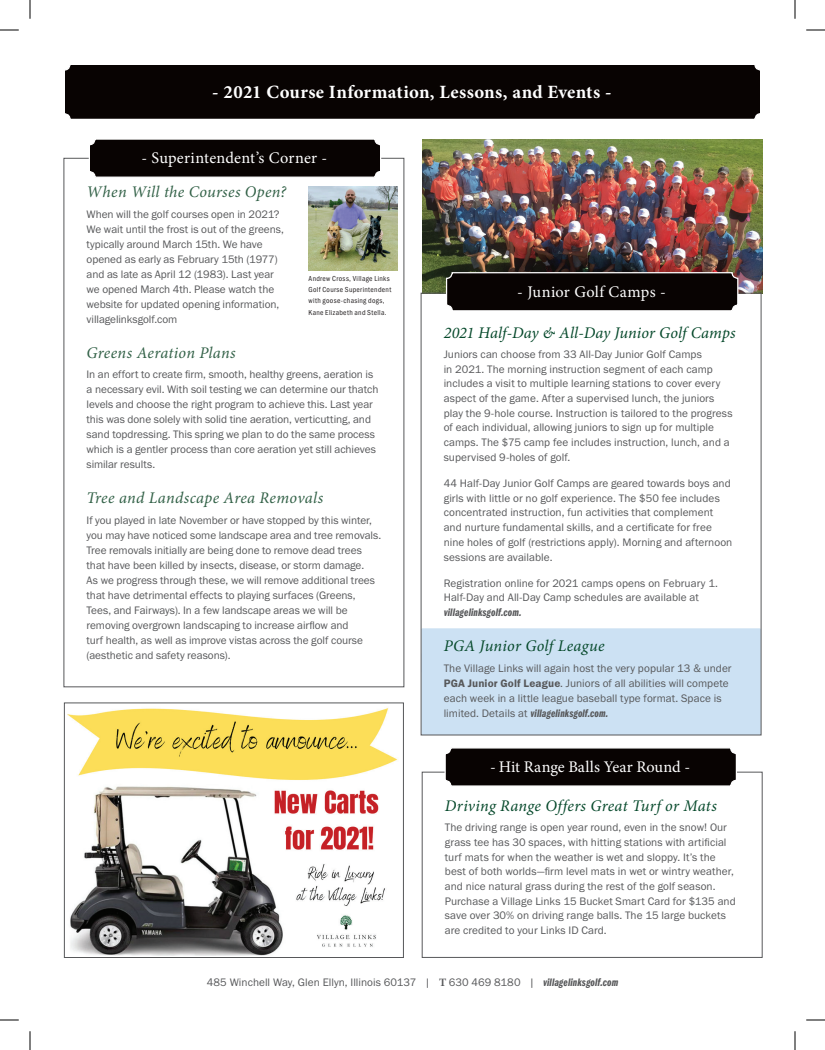
<style>
.page{position:relative;width:825px;height:1050px;background:#fff}
.page>*{position:absolute;margin:0;border:0;box-sizing:border-box;transform-origin:0 0}
.t1{font:700 18.75px "Minion Pro";letter-spacing:.015em;color:#fff}
.t2{font:italic 16.25px "Minion Pro";letter-spacing:.01em;color:#06492b}
.t3{font:italic 16.25px "Minion Pro";letter-spacing:.015em;color:#326147}
.t4{font:16.25px "Minion Pro";letter-spacing:.01em;color:#fff}
.t5{font:11.25px/15px "Franklin Gothic URW Boo";color:#57585a}
.t6{font:11.25px "Franklin Gothic URW Com Dem Ita";letter-spacing:.01em;color:#57585a}
.t7{font:7.5px/11.2px "Franklin Gothic URW Cond";letter-spacing:.045em;color:#231f20}
.s1{font-family:"Franklin Gothic URW Dem"}
.s2{font-family:"Franklin Gothic URW Boo"}
.s3{font-family:"Minion Pro";font-weight:700}
.s4{font-family:"Franklin Gothic URW Com Dem Ita"}
</style>
<div class="page">
<img style="left:422px;top:140px;width:340px;height:153px">
<div style="left:64px;top:64px;width:697px;height:55px;background:#080302;border-radius:6px"></div>
<div style="left:64px;top:64px;width:697px;height:56px;border:1px solid #fff;border-radius:6px"></div>
<div style="left:421px;top:628px;width:340px;height:45px;background:#cce1f3"></div>
<div style="left:423px;top:673px;width:336px;height:60px;background:#cce1f3"></div>
<div style="left:447px;top:273px;width:291px;height:38px;background:#080302;border-radius:6px"></div>
<div style="left:446px;top:272px;width:292px;height:39px;border:1px solid #fff;border-radius:6px"></div>
<div style="left:89px;top:139px;width:292px;height:38px;background:#080302;border-radius:6px"></div>
<div style="left:89px;top:138px;width:292px;height:40px;border:1px solid #fff;border-radius:6px"></div>
<div style="left:422px;top:772px;width:340px;height:186px;border:1px solid #57585a"></div>
<div style="left:445px;top:748px;width:291px;height:38px;background:#080302;border-radius:6px"></div>
<div style="left:445px;top:747px;width:292px;height:40px;border:1px solid #fff;border-radius:6px"></div>
<img style="left:309px;top:187px;width:88px;height:83px">
<img style="left:67px;top:708px;width:331px;height:248px">
<div style="left:64px;top:703px;width:340px;height:255px;border:1px solid #57585a"></div>
<svg style="left:0;top:29px;width:19px;height:2px"></svg>
<svg style="left:806px;top:29px;width:19px;height:2px"></svg>
<svg style="left:0;top:1019px;width:19px;height:2px"></svg>
<svg style="left:806px;top:1019px;width:19px;height:2px"></svg>
<svg style="left:29px;top:0;width:2px;height:19px"></svg>
<svg style="left:29px;top:1031px;width:2px;height:19px"></svg>
<svg style="left:794px;top:0;width:2px;height:19px"></svg>
<svg style="left:794px;top:1031px;width:2px;height:19px"></svg>
<h1 class="t1" style="left:212px;top:79px;width:401px">- 2021 Course Information, Lessons, and Events -</h1>
<h2 class="t4" style="left:141px;top:147px;width:187px">- Superintendent’s Corner -</h2>
<h2 class="t3" style="left:87px;top:181px;width:201px">When Will the Courses Open?</h2>
<p class="t5" style="left:87px;top:206px;width:199px">When will the golf courses open in 2021?<br>We wait until the frost is out of the greens, typically around March 15th. We have opened as early as February 15th (1977) and as late as April 12 (1983). Last year we opened March 4th. Please watch the website for updated opening information, villagelinksgolf.com</p>
<h2 class="t3" style="left:87px;top:341px;width:151px">Greens Aeration Plans</h2>
<p class="t5" style="left:87px;top:367px;width:293px">In an effort to create firm, smooth, healthy greens, aeration is a necessary evil. With soil testing we can determine our thatch levels and choose the right program to achieve this. Last year this was done solely with solid tine aeration, verticutting, and sand topdressing. This spring we plan to do the same process which is a gentler process than core aeration yet still achieves similar results.</p>
<h2 class="t3" style="left:87px;top:487px;width:238px">Tree and Landscape Area Removals</h2>
<p class="t5" style="left:87px;top:513px;width:296px">If you played in late November or have stopped by this winter, you may have noticed some landscape area and tree removals.<br>Tree removals initially are being done to remove dead trees that have been killed by insects, disease, or storm damage.<br>As we progress through these, we will remove additional trees that have detrimental effects to playing surfaces (Greens, Tees, and Fairways). In a few landscape areas we will be removing overgrown landscaping to increase airflow and<br>turf health, as well as improve vistas across the golf course (aesthetic and safety reasons).</p>
<p class="t7" style="left:309px;top:272px;width:84px">Andrew Cross, Village Links<br>Golf Course Superintendent with goose-chasing dogs,<br>Kane Elizabeth and Stella.</p>
<h2 class="t4" style="left:517px;top:281px;width:150px">- Junior Golf Camps -</h2>
<h2 class="t2" style="left:444px;top:321px;width:293px">2021 Half-Day &amp; All-Day Junior Golf Camps</h2>
<p class="t5" style="left:444px;top:347px;width:291px">Juniors can choose from 33 All-Day Junior Golf Camps<br>in 2021. The morning instruction segment of each camp includes a visit to multiple learning stations to cover every aspect of the game. After a supervised lunch, the juniors play the 9-hole course. Instruction is tailored to the progress of each individual, allowing juniors to sign up for multiple camps. The $75 camp fee includes instruction, lunch, and a supervised 9-holes of golf.</p>
<p class="t5" style="left:444px;top:476px;width:290px">44 Half-Day Junior Golf Camps are geared towards boys and girls with little or no golf experience. The $50 fee includes concentrated instruction, fun activities that complement and nurture fundamental skills, and a certificate for free nine holes of golf (restrictions apply). Morning and afternoon sessions are available.</p>
<p class="t5" style="left:444px;top:575px;width:276px">Registration online for 2021 camps opens on February 1.<br>Half-Day and All-Day Camp schedules are available at</p>
<p class="t6" style="left:444px;top:606px;width:79px">villagelinksgolf.com.</p>
<h2 class="t2" style="left:444px;top:635px;width:162px">PGA Junior Golf League</h2>
<p class="t5" style="left:444px;top:661px;width:289px">The Village Links will again host the very popular 13 &amp; under<br><span class="s1">PGA Junior Golf League</span>. Juniors of all abilities will compete each week in a little league baseball type format. Space is</p>
<p class="t6" style="left:444px;top:707px;width:166px"><span class="s2">limited. Details at</span> villagelinksgolf.com.</p>
<h2 class="t4" style="left:490px;top:756px;width:201px">- Hit Range Balls Year Round -</h2>
<h2 class="t2" style="left:445px;top:795px;width:274px">Driving Range Offers Great Turf or Mats</h2>
<p class="t5" style="left:445px;top:820px;width:292px">The driving range is open year round, even in the snow! Our grass tee has 30 spaces, with hitting stations with artificial turf mats for when the weather is wet and sloppy. It’s the best of both worlds—firm level mats in wet or wintry weather, and nice natural grass during the rest of the golf season.<br>Purchase a Village Links 15 Bucket Smart Card for $135 and save over 30% on driving range balls. The 15 large buckets are credited to your Links ID Card.</p>
<p class="t5" style="left:207px;top:975px;width:413px">485 Winchell Way, Glen Ellyn, Illinois 60137 | <span class="s3">T</span> 630 469 8180 | <span class="s4">villagelinksgolf.com</span></p>
</div>
